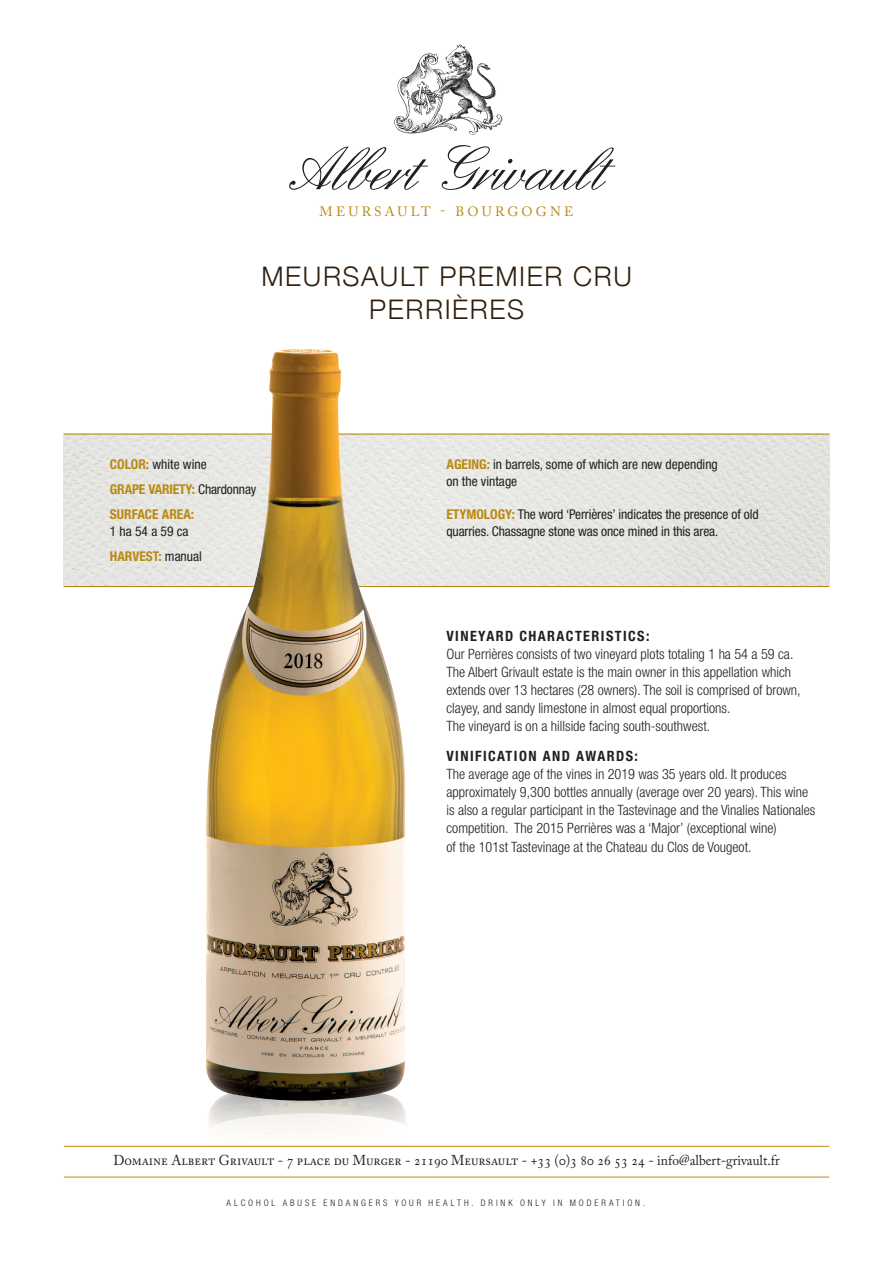
<style>
.page{position:relative;width:893px;height:1263px;background:#fff}
.page>*{position:absolute;margin:0;border:0;box-sizing:border-box;transform-origin:0 0}
.t1{font:63.6px "Englische Schreibschrift T";letter-spacing:-.03em;color:#231f20}
.t2{font:300 27px/33px "Helvetica Neue";letter-spacing:.06em;color:#301e0d;text-align:center}
.t3{font:300 condensed 14.25px/18px "Helvetica Neue";color:#231f20}
.t4{font:14.25px "Adobe Caslon Pro";color:#231f20;scale:.95 1}
.t5{font:700 condensed 14.25px "Helvetica Neue";letter-spacing:.1em;color:#231f20}
.t6{font:condensed 13.5px/16.5px "Helvetica Neue";letter-spacing:-.01em;color:#231f20}
.t7{font:700 condensed 13.5px/16.5px "Helvetica Neue";color:#ba8912}
.t8{font:13.5px "Adobe Caslon Pro";letter-spacing:.235em;color:#ba8912}
.t9{font:300 condensed 9px "Helvetica Neue";letter-spacing:.32em;color:#231f20}
.s1{font-weight:700;color:#ba8912}
.s2{font-weight:400;color:#231f20}
</style>
<div class="page">
<img style="left:394px;top:44px;width:109px;height:91px">
<hr style="left:64px;top:1146px;width:765px;height:1px;background:#ba8912">
<hr style="left:64px;top:1177px;width:765px;height:1px;background:#ba8912">
<img style="left:64px;top:435px;width:765px;height:151px">
<hr style="left:64px;top:434px;width:765px;height:1px;background:#ba8912">
<hr style="left:64px;top:586px;width:765px;height:1px;background:#ba8912">
<img style="left:202px;top:1101px;width:204px;height:46px">
<img style="left:202px;top:349px;width:207px;height:752px">
<h1 class="t1" style="left:289px;top:131px;width:317px">Albert Grivault</h1>
<p class="t8" style="left:320px;top:204px;width:255px">MEURSAULT - BOURGOGNE</p>
<p class="t2" style="left:261px;top:257px;width:372px">MEURSAULT PREMIER CRU<br>PERRIÈRES</p>
<p class="t6" style="left:110px;top:456px;width:98px"><span class="s1">COLOR:</span> white wine</p>
<p class="t7" style="left:110px;top:481px;width:148px">GRAPE VARIETY: <span class="s2">Chardonnay</span></p>
<p class="t7" style="left:110px;top:506px;width:86px">SURFACE AREA:<br><span class="s2">1 ha 54 a 59 ca</span></p>
<p class="t7" style="left:110px;top:547px;width:93px">HARVEST: <span class="s2">manual</span></p>
<p class="t6" style="left:446px;top:456px;width:273px"><span class="s1">AGEING:</span> in barrels, some of which are new depending on the vintage</p>
<p class="t6" style="left:446px;top:506px;width:314px"><span class="s1">ETYMOLOGY:</span> The word ‘Perrières’ indicates the presence of old quarries. Chassagne stone was once mined in this area.</p>
<p class="t5" style="left:446px;top:627px;width:205px">VINEYARD CHARACTERISTICS:</p>
<p class="t3" style="left:446px;top:644px;width:356px">Our Perrières consists of two vineyard plots totaling 1 ha 54 a 59 ca.<br>The Albert Grivault estate is the main owner in this appellation which extends over 13 hectares (28 owners). The soil is comprised of brown, clayey, and sandy limestone in almost equal proportions.<br>The vineyard is on a hillside facing south-southwest.</p>
<p class="t5" style="left:446px;top:748px;width:193px">VINIFICATION AND AWARDS:</p>
<p class="t3" style="left:446px;top:765px;width:370px">The average age of the vines in 2019 was 35 years old. It produces approximately 9,300 bottles annually (average over 20 years). This wine is also a regular participant in the Tastevinage and the Vinalies Nationales competition. The 2015 Perrières was a ‘Major’ (exceptional wine)<br>of the 101st Tastevinage at the Chateau du Clos de Vougeot.</p>
<p class="t4" style="left:113px;top:1151px;width:703px">Domaine Albert Grivault - 7 place du Murger - 21190 Meursault - +33 (0)3 80 26 53 24 - info@albert-grivault.fr</p>
<p class="t9" style="left:227px;top:1197px;width:420px">ALCOHOL ABUSE ENDANGERS YOUR HEALTH. DRINK ONLY IN MODERATION.</p>
</div>
